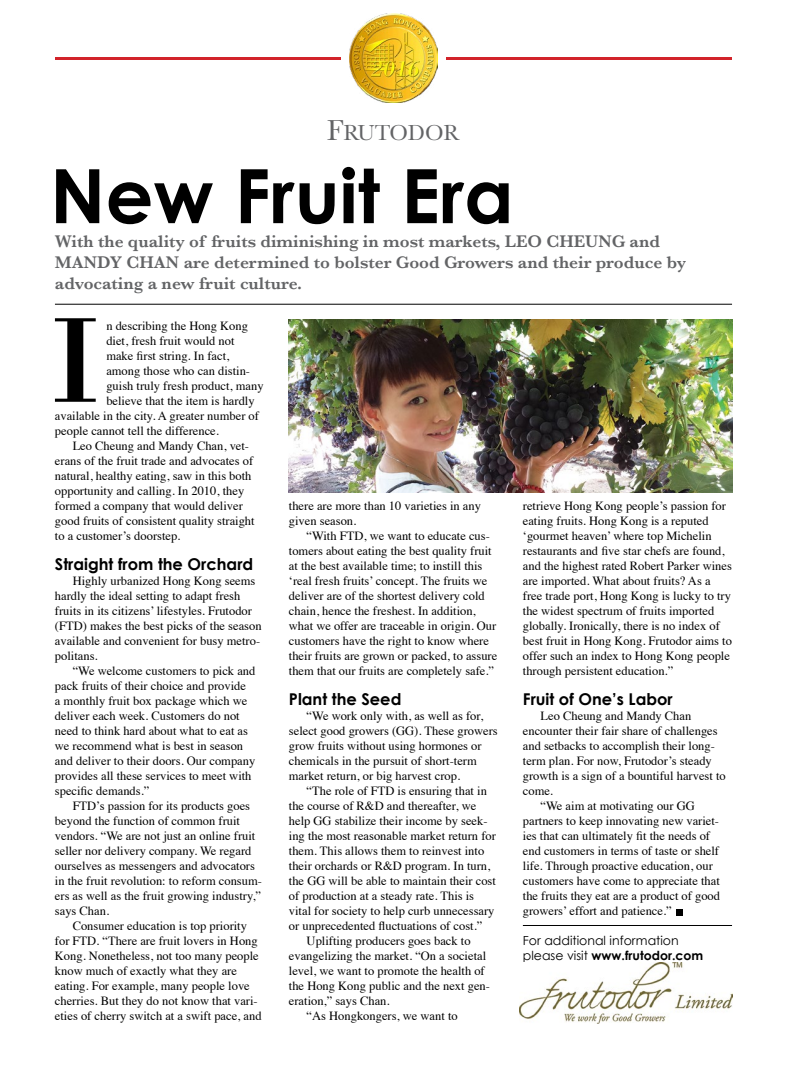
<style>
.page{position:relative;width:787px;height:1081px;background:#fff}
.page>*{position:absolute;margin:0;border:0;box-sizing:border-box;transform-origin:0 0}
.t1{font:700 75px "Century Gothic";color:#000}
.t2{font:22.5px "Baskerville";color:#636466}
.t3{font:600 17.5px/21px "Baskerville";color:#636466}
.t4{font:700 16.25px "Century Gothic";color:#000}
.t5{font:12.5px/15px "Times";color:#000}
.t6{font:12.5px/15px "Century Gothic";color:#000}
.s1{font-size:30px}
.s2{font-weight:700}
</style>
<div class="page">
<hr style="left:55px;top:304px;width:677px;height:1px;background:#000">
<svg style="left:55px;top:318px;width:41px;height:84px"></svg>
<hr style="left:523px;top:925px;width:209px;height:1px;background:#000">
<svg style="left:676px;top:909px;width:6px;height:6px"></svg>
<hr style="left:55px;top:57px;width:285px;height:2px;background:#d2232a">
<hr style="left:446px;top:57px;width:286px;height:2px;background:#d2232a">
<img style="left:349px;top:14px;width:89px;height:88px">
<img style="left:288px;top:319px;width:444px;height:174px">
<img style="left:519px;top:962px;width:213px;height:61px">
<h2 class="t2" style="left:327px;top:119px;width:135px"><span class="s1">F</span>RUTODOR</h2>
<h1 class="t1" style="left:50px;top:149px;width:465px">New Fruit Era</h1>
<h3 class="t3" style="left:55px;top:230px;width:632px">With the quality of fruits diminishing in most markets, LEO CHEUNG and<br>MANDY CHAN are determined to bolster Good Growers and their produce by advocating a new fruit culture.</h3>
<p class="t5" style="left:106px;top:317px;width:143px">n describing the Hong Kong</p>
<p class="t5" style="left:106px;top:332px;width:130px">diet, fresh fruit would not</p>
<p class="t5" style="left:106px;top:347px;width:124px">make first string. In fact,</p>
<p class="t5" style="left:106px;top:362px;width:145px">among those who can distin-</p>
<p class="t5" style="left:106px;top:377px;width:159px">guish truly fresh product, many</p>
<p class="t5" style="left:106px;top:392px;width:150px">believe that the item is hardly</p>
<p class="t5" style="left:55px;top:407px;width:205px">available in the city. A greater number of</p>
<p class="t5" style="left:55px;top:422px;width:165px">people cannot tell the difference.</p>
<p class="t5" style="left:73px;top:437px;width:178px">Leo Cheung and Mandy Chan, vet-</p>
<p class="t5" style="left:55px;top:452px;width:200px">erans of the fruit trade and advocates of</p>
<p class="t5" style="left:55px;top:467px;width:198px">natural, healthy eating, saw in this both</p>
<p class="t5" style="left:55px;top:482px;width:191px">opportunity and calling. In 2010, they</p>
<p class="t5" style="left:55px;top:497px;width:189px">formed a company that would deliver</p>
<p class="t5" style="left:55px;top:512px;width:201px">good fruits of consistent quality straight</p>
<p class="t5" style="left:55px;top:527px;width:127px">to a customer’s doorstep.</p>
<h3 class="t4" style="left:55px;top:554px;width:200px">Straight from the Orchard</h3>
<p class="t5" style="left:55px;top:572px;width:208px;text-indent:18px">Highly urbanized Hong Kong seems hardly the ideal setting to adapt fresh fruits in its citizens’ lifestyles. Frutodor (FTD) makes the best picks of the season available and convenient for busy metro&shy;politans.</p>
<p class="t5" style="left:55px;top:662px;width:202px;text-indent:18px">“We welcome customers to pick and pack fruits of their choice and provide<br>a monthly fruit box package which we deliver each week. Customers do not need to think hard about what to eat as we recommend what is best in season and deliver to their doors. Our company provides all these services to meet with specific demands.”</p>
<p class="t5" style="left:55px;top:797px;width:208px;text-indent:18px">FTD’s passion for its products goes beyond the function of common fruit vendors. “We are not just an online fruit seller nor delivery company. We regard ourselves as messengers and advocators in the fruit revolution: to reform consum&shy;ers as well as the fruit growing industry,” says Chan.</p>
<p class="t5" style="left:55px;top:917px;width:208px;text-indent:18px">Consumer education is top priority for FTD. “There are fruit lovers in Hong Kong. Nonetheless, not too many people know much of exactly what they are eating. For example, many people love cherries. But they do not know that vari&shy;eties of cherry switch at a swift pace, and</p>
<p class="t5" style="left:289px;top:497px;width:193px">there are more than 10 varieties in any given season.</p>
<p class="t5" style="left:289px;top:527px;width:210px;text-indent:18px">“With FTD, we want to educate cus&shy;tomers about eating the best quality fruit at the best available time; to instill this ‘real fresh fruits’ concept. The fruits we deliver are of the shortest delivery cold chain, hence the freshest. In addition, what we offer are traceable in origin. Our customers have the right to know where their fruits are grown or packed, to assure them that our fruits are completely safe.”</p>
<h3 class="t4" style="left:289px;top:689px;width:114px">Plant the Seed</h3>
<p class="t5" style="left:289px;top:707px;width:210px;text-indent:18px">“We work only with, as well as for, select good growers (GG). These growers grow fruits without using hormones or chemicals in the pursuit of short-term market return, or big harvest crop.</p>
<p class="t5" style="left:306px;top:782px;width:182px">“The role of FTD is ensuring that in</p>
<p class="t5" style="left:289px;top:797px;width:189px">the course of R&amp;D and thereafter, we</p>
<p class="t5" style="left:289px;top:812px;width:200px">help GG stabilize their income by seek-</p>
<p class="t5" style="left:289px;top:827px;width:208px">ing the most reasonable market return for</p>
<p class="t5" style="left:289px;top:842px;width:197px">them. This allows them to reinvest into</p>
<p class="t5" style="left:289px;top:857px;width:203px">their orchards or R&amp;D program. In turn,</p>
<p class="t5" style="left:289px;top:872px;width:208px">the GG will be able to maintain their cost</p>
<p class="t5" style="left:289px;top:887px;width:187px">of production at a steady rate. This is</p>
<p class="t5" style="left:289px;top:902px;width:207px">vital for society to help curb unnecessary</p>
<p class="t5" style="left:289px;top:917px;width:195px">or unprecedented fluctuations of cost.”</p>
<p class="t5" style="left:306px;top:932px;width:165px">Uplifting producers goes back to</p>
<p class="t5" style="left:289px;top:947px;width:199px">evangelizing the market. “On a societal</p>
<p class="t5" style="left:289px;top:962px;width:197px">level, we want to promote the health of</p>
<p class="t5" style="left:289px;top:977px;width:203px">the Hong Kong public and the next gen-</p>
<p class="t5" style="left:289px;top:992px;width:102px">eration,” says Chan.</p>
<p class="t5" style="left:306px;top:1007px;width:153px">“As Hongkongers, we want to</p>
<p class="t5" style="left:523px;top:497px;width:211px">retrieve Hong Kong people’s passion for eating fruits. Hong Kong is a reputed ‘gourmet heaven’ where top Michelin restaurants and five star chefs are found, and the highest rated Robert Parker wines are imported. What about fruits? As a free trade port, Hong Kong is lucky to try the widest spectrum of fruits imported globally. Ironically, there is no index of best fruit in Hong Kong. Frutodor aims to offer such an index to Hong Kong people through persistent education.”</p>
<h3 class="t4" style="left:523px;top:689px;width:151px">Fruit of One’s Labor</h3>
<p class="t5" style="left:540px;top:707px;width:152px">Leo Cheung and Mandy Chan</p>
<p class="t5" style="left:523px;top:722px;width:196px">encounter their fair share of challenges</p>
<p class="t5" style="left:523px;top:737px;width:193px">and setbacks to accomplish their long-</p>
<p class="t5" style="left:523px;top:752px;width:190px">term plan. For now, Frutodor’s steady</p>
<p class="t5" style="left:523px;top:767px;width:204px">growth is a sign of a bountiful harvest to</p>
<p class="t5" style="left:523px;top:782px;width:32px">come.</p>
<p class="t5" style="left:540px;top:797px;width:156px">“We aim at motivating our GG</p>
<p class="t5" style="left:523px;top:812px;width:198px">partners to keep innovating new variet-</p>
<p class="t5" style="left:523px;top:827px;width:189px">ies that can ultimately fit the needs of</p>
<p class="t5" style="left:523px;top:842px;width:198px">end customers in terms of taste or shelf</p>
<p class="t5" style="left:523px;top:857px;width:192px">life. Through proactive education, our</p>
<p class="t5" style="left:523px;top:872px;width:198px">customers have come to appreciate that</p>
<p class="t5" style="left:523px;top:887px;width:199px">the fruits they eat are a product of good</p>
<p class="t5" style="left:523px;top:902px;width:150px">growers’ effort and patience.”</p>
<p class="t6" style="left:523px;top:933px;width:182px">For additional information please visit <span class="s2">www.frutodor.com</span></p>
</div>
